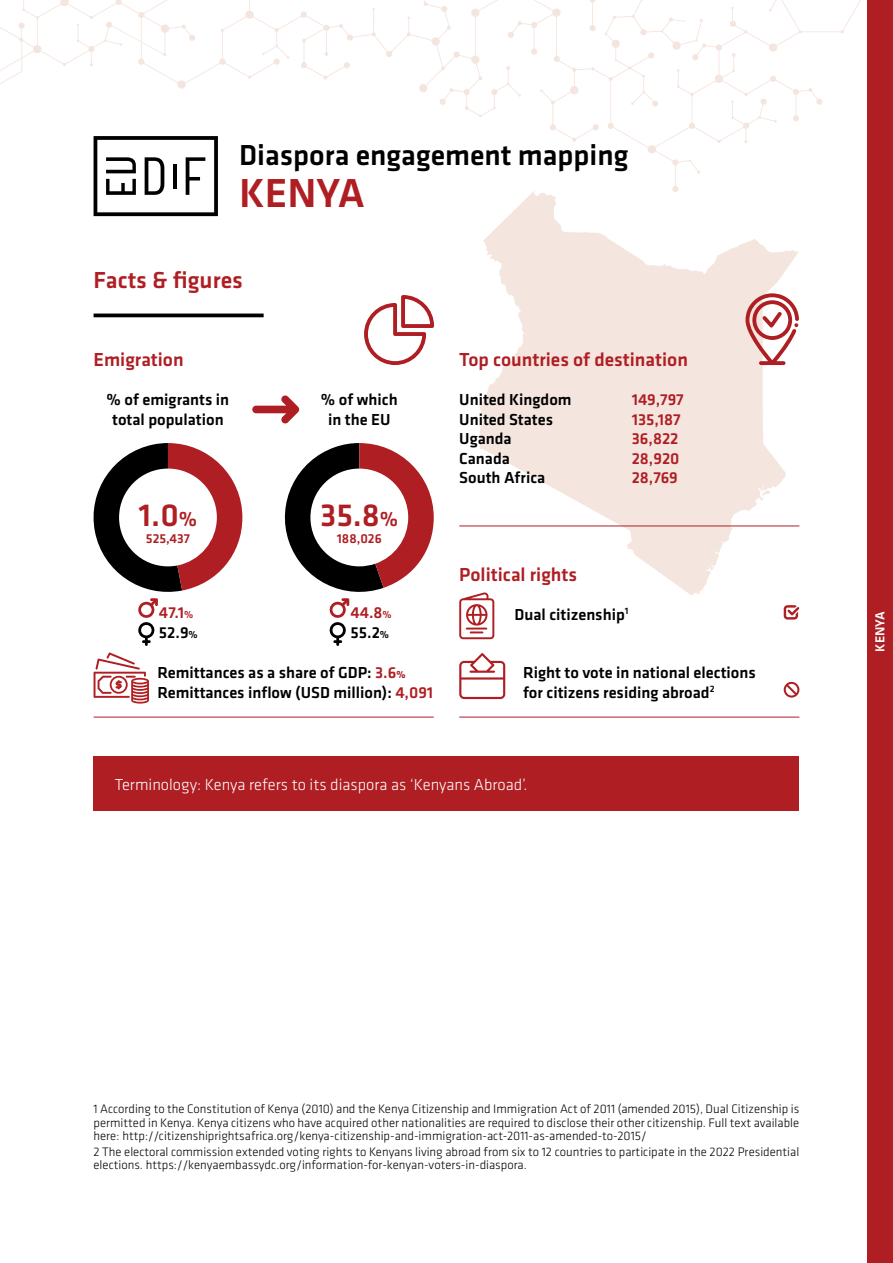
<style>
.page{position:relative;width:893px;height:1263px;background:#fff}
.page>*{position:absolute;margin:0;border:0;box-sizing:border-box;transform-origin:0 0}
.t1{font:500 42px "Klavika";color:#af1e23}
.t2{font:500 33px "Klavika";color:#af1e23}
.t3{font:500 30px "Klavika";color:#000}
.t4{font:500 24px "Klavika";color:#af1e23}
.t5{font:500 19.5px "Klavika";color:#af1e23}
.t6{font:500 16.5px/19.5px "Klavika";color:#000}
.t7{font:300 16.5px "Klavika";color:#fff}
.t8{font:500 16.5px/19.5px "Klavika";color:#af1e23}
.t9{font:500 13.5px "Klavika";color:#af1e23}
.t10{font:500 13.5px "Klavika";color:#fff}
.t11{font:300 12.75px/13.5px "Klavika";color:#000;text-align:justify}
.s1{font-size:21px}
.s2{font-size:10.5px}
.s3{color:#000}
.s4{font-size:10.5px;color:#000}
.s5{color:#af1e23}
.s6{font-weight:700;font-size:10.5px;color:#af1e23}
</style>
<div class="page">
<div style="left:867px;top:0;width:26px;height:1263px;background:#af1e23"></div>
<svg style="left:479px;top:216px;width:320px;height:379px;fill:#f4e5de"></svg>
<hr style="left:94px;top:314px;width:170px;height:3px;background:#000">
<hr style="left:94px;top:717px;width:340px;height:1px;background:#af1e23">
<hr style="left:459px;top:526px;width:340px;height:1px;background:#af1e23">
<div style="left:94px;top:756px;width:705px;height:55px;background:#af1e23"></div>
<svg style="left:745px;top:293px;width:54px;height:72px"></svg>
<svg style="left:364px;top:295px;width:70px;height:70px"></svg>
<hr style="left:459px;top:717px;width:340px;height:1px;background:#af1e23">
<svg style="left:459px;top:592px;width:35px;height:47px"></svg>
<svg style="left:459px;top:653px;width:46px;height:46px"></svg>
<svg style="left:784px;top:605px;width:15px;height:15px"></svg>
<svg style="left:94px;top:443px;width:148px;height:203px"></svg>
<svg style="left:284px;top:443px;width:150px;height:203px"></svg>
<svg style="left:94px;top:652px;width:55px;height:51px"></svg>
<svg style="left:0;top:0;width:861px;height:216px"></svg>
<hr style="left:173px;top:164px;width:4px;height:25px;background:#000">
<svg style="left:252px;top:395px;width:48px;height:28px"></svg>
<svg style="left:784px;top:682px;width:15px;height:16px"></svg>
<h3 class="t3" style="left:239px;top:135px;width:391px">Diaspora engagement mapping</h3>
<h1 class="t1" style="left:239px;top:165px;width:127px">KENYA</h1>
<h3 class="t4" style="left:94px;top:264px;width:151px">Facts &amp; figures</h3>
<h3 class="t5" style="left:94px;top:346px;width:92px">Emigration</h3>
<p class="t6" style="left:107px;top:389px;width:124px;text-align:center">% of emigrants in total population</p>
<p class="t6" style="left:321px;top:389px;width:78px;text-align:center">% of which in the EU</p>
<h2 class="t2" style="left:139px;top:493px;width:60px">1.0<span class="s1">%</span></h2>
<h2 class="t2" style="left:320px;top:493px;width:80px">35.8<span class="s1">%</span></h2>
<p class="t9" style="left:146px;top:529px;width:46px">525,437</p>
<p class="t9" style="left:337px;top:529px;width:47px">188,026</p>
<p class="t8" style="left:159px;top:602px;width:40px;line-height:20.1px">47.1<span class="s2">%<br></span><span class="s3">52.9</span><span class="s4">%</span></p>
<p class="t8" style="left:351px;top:602px;width:43px;line-height:20.2px">44.8<span class="s2">%<br></span><span class="s3">55.2</span><span class="s4">%</span></p>
<p class="t6" style="left:157px;top:662px;width:277px">Remittances as a share of GDP: <span class="s5">3.6</span><span class="s6">%<br></span>Remittances inflow (USD million): <span class="s5">4,091</span></p>
<h3 class="t5" style="left:459px;top:346px;width:230px">Top countries of destination</h3>
<p class="t6" style="left:459px;top:389px;width:114px">United Kingdom<br>United States<br>Uganda<br>Canada<br>South Africa</p>
<p class="t8" style="left:632px;top:389px;width:54px">149,797<br>135,187<br>36,822<br>28,920<br>28,769</p>
<h3 class="t5" style="left:459px;top:561px;width:119px">Political rights</h3>
<p class="t6" style="left:514px;top:604px;width:115px">Dual citizenship<sup>1</sup></p>
<p class="t6" style="left:523px;top:662px;width:234px">Right to vote in national elections for citizens residing abroad<sup>2</sup></p>
<p class="t7" style="left:115px;top:774px;width:414px">Terminology: Kenya refers to its diaspora as ‘Kenyans Abroad’.</p>
<p class="t10" style="left:871px;top:652px;width:42px;rotate:-90deg">KENYA</p>
<p class="t11" style="left:94px;top:1102px;width:707px">1 According to the Constitution of Kenya (2010) and the Kenya Citizenship and Immigration Act of 2011 (amended 2015), Dual Citizenship is permitted in Kenya. Kenya citizens who have acquired other nationalities are required to disclose their other citizenship. Full text available here: http://citizenshiprightsafrica.org/kenya-citizenship-and-immigration-act-2011-as-amended-to-2015/</p>
<p class="t11" style="left:94px;top:1145px;width:707px">2 The electoral commission extended voting rights to Kenyans living abroad from six to 12 countries to participate in the 2022 Presidential elections. https://kenyaembassydc.org/information-for-kenyan-voters-in-diaspora.</p>
</div>
